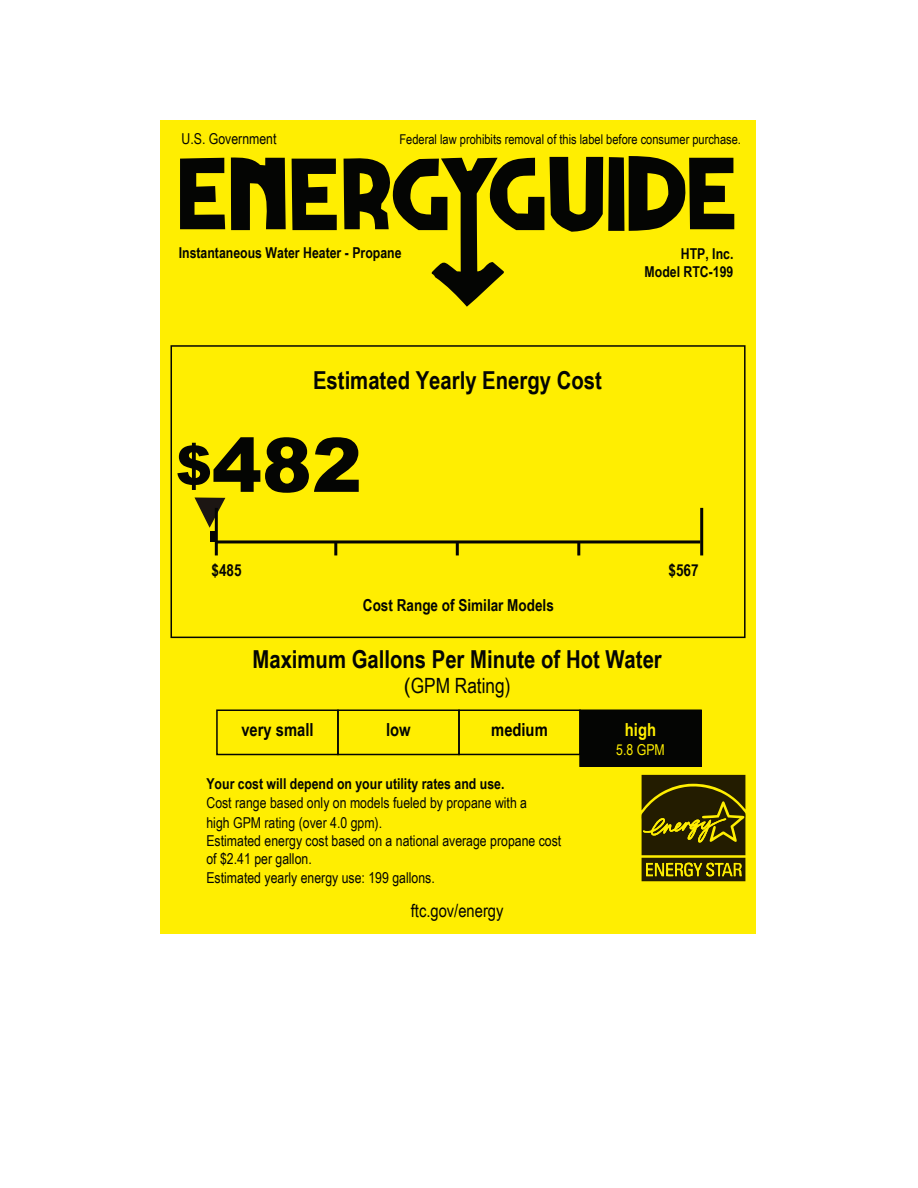
<style>
.page{position:relative;width:918px;height:1188px;background:#fff}
.page>*{position:absolute;margin:0;border:0;box-sizing:border-box;transform-origin:0 0}
.t1{font:900 75px "Arial";color:#040503}
.t2{font:700 24.75px "Arial Narrow";color:#040503}
.t3{font:21px "Arial Narrow";color:#040503}
.t4{font:18px "Arial Narrow";color:#040503}
.t5{font:700 18px "Arial Narrow";color:#040503}
.t6{font:700 18px "Arial Narrow";color:#000}
.t7{font:700 18px "Arial Narrow";color:#ffee01}
.t8{font:700 16.5px "Arial Narrow";color:#040503}
.t9{font:15px/19.5px "Arial Narrow";color:#040503}
.t10{font:700 15px/18px "Arial Narrow";color:#040503;text-align:right}
.t11{font:15px "Arial Narrow";color:#ffee01}
.t12{font:13.5px "Arial Narrow";color:#040503}
.s1{font-size:54px}
.s2{font-family:"Arial"}
</style>
<div class="page">
<div style="left:160px;top:120px;width:596px;height:813px;background:#ffee01"></div>
<svg style="left:231px;top:157px;width:55px;height:73px"></svg>
<svg style="left:292px;top:159px;width:45px;height:71px"></svg>
<svg style="left:180px;top:158px;width:45px;height:71px"></svg>
<svg style="left:344px;top:157px;width:200px;height:150px"></svg>
<svg style="left:550px;top:156px;width:184px;height:76px"></svg>
<div style="left:580px;top:710px;width:122px;height:56px;background:#040503"></div>
<div style="left:458px;top:710px;width:123px;height:45px;border:2px solid #040503"></div>
<div style="left:337px;top:710px;width:123px;height:45px;border:2px solid #040503"></div>
<div style="left:216px;top:710px;width:123px;height:45px;border:2px solid #040503"></div>
<div style="left:579px;top:710px;width:123px;height:57px;border:2px solid #040503"></div>
<div style="left:210px;top:532px;width:6px;height:10px;background:#040503"></div>
<hr style="left:216px;top:540px;width:484px;height:3px;background:#040503">
<svg style="left:334px;top:543px;width:3px;height:12px"></svg>
<svg style="left:456px;top:543px;width:3px;height:12px"></svg>
<svg style="left:577px;top:543px;width:3px;height:12px"></svg>
<svg style="left:195px;top:498px;width:30px;height:30px"></svg>
<div style="left:171px;top:345px;width:575px;height:293px;border:2px solid #040503"></div>
<hr style="left:215px;top:508px;width:3px;height:47px;background:#040503">
<hr style="left:700px;top:508px;width:3px;height:47px;background:#040503">
<svg style="left:641px;top:774px;width:105px;height:108px;background:#504700"></svg>
<p class="t9" style="left:182px;top:129px;width:97px">U.S. Government</p>
<p class="t12" style="left:400px;top:129px;width:343px">Federal law prohibits removal of this label before consumer purchase.</p>
<p class="t10" style="left:179px;top:243px;width:224px">Instantaneous Water Heater - Propane</p>
<p class="t10" style="left:645px;top:244px;width:90px">HTP, Inc.<br>Model RTC-199</p>
<h2 class="t2" style="left:313px;top:361px;width:290px">Estimated Yearly Energy Cost</h2>
<h1 class="t1" style="left:176px;top:411px;width:188px"><span class="s1">$</span>482</h1>
<p class="t8" style="left:212px;top:558px;width:32px">$485</p>
<p class="t8" style="left:669px;top:558px;width:32px">$567</p>
<p class="t8" style="left:363px;top:593px;width:192px">Cost Range of Similar Models</p>
<h2 class="t2" style="left:252px;top:641px;width:411px">Maximum Gallons Per Minute of Hot Water</h2>
<h3 class="t3" style="left:404px;top:671px;width:108px"><span class="s2">(</span>GPM Rating)</h3>
<p class="t5" style="left:241px;top:716px;width:74px">very small</p>
<p class="t5" style="left:386px;top:716px;width:26px">low</p>
<p class="t6" style="left:491px;top:716px;width:58px">medium</p>
<p class="t7" style="left:625px;top:716px;width:33px">high</p>
<p class="t11" style="left:616px;top:739px;width:50px">5.8 GPM</p>
<p class="t10" style="left:206px;top:774px;width:300px">Your cost will depend on your utility rates and use.</p>
<p class="t9" style="left:206px;top:792px;width:322px">Cost range based only on models fueled by propane with a high GPM rating (over 4.0 gpm).</p>
<p class="t9" style="left:206px;top:831px;width:356px;line-height:18px">Estimated energy cost based on a national average propane cost of $2.41 per gallon.</p>
<p class="t9" style="left:206px;top:867px;width:230px">Estimated yearly energy use: 199 gallons.</p>
<p class="t4" style="left:411px;top:897px;width:94px">ftc.gov/energy</p>
</div>
